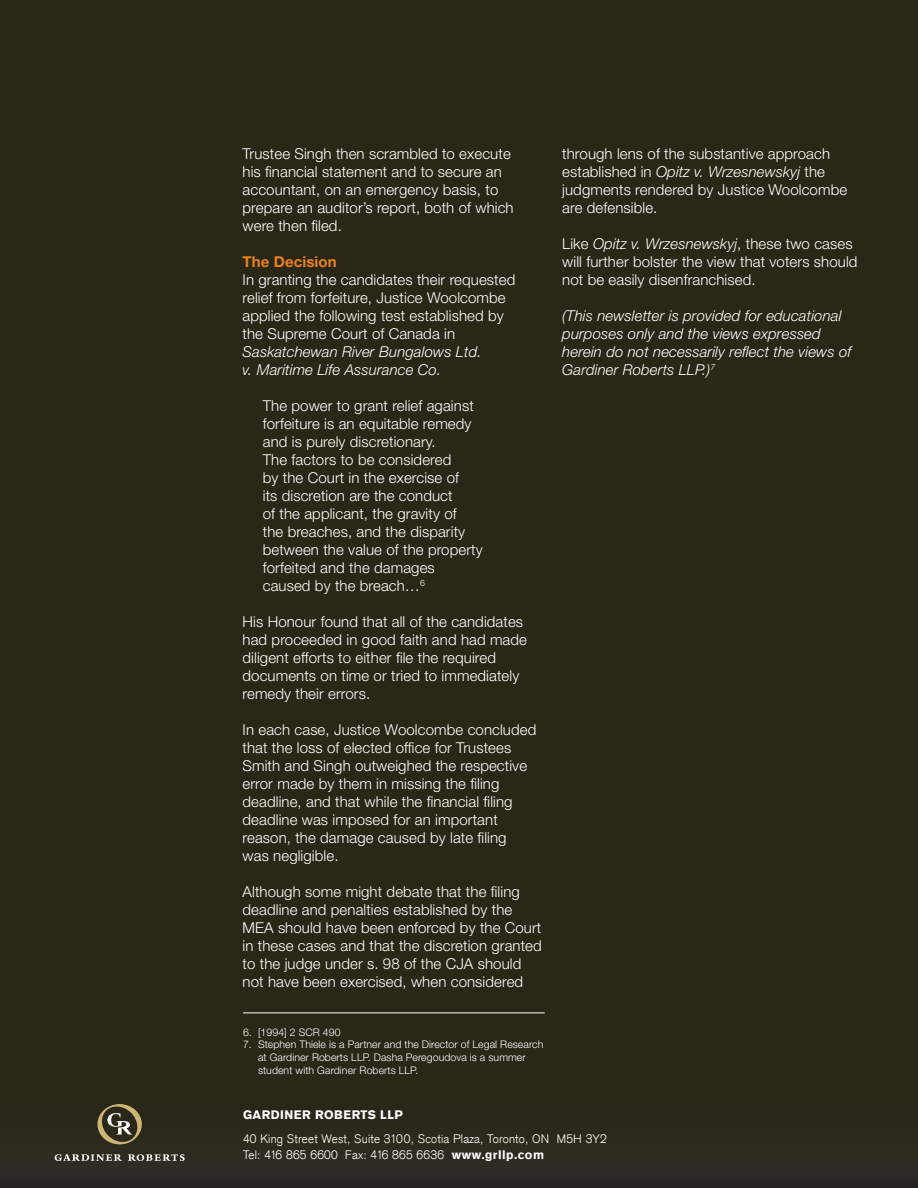
<style>
.page{position:relative;width:918px;height:1188px;background:#2a2717}
.page>*{position:absolute;margin:0;border:0;box-sizing:border-box;transform-origin:0 0}
.t1{font:300 15px/18px "Helvetica Neue LT Std";letter-spacing:.005em;color:#fff}
.t2{font:italic 300 15px/18px "Helvetica Neue LT Std";letter-spacing:.005em;color:#fff}
.t3{font:700 15px "Helvetica Neue LT Std";letter-spacing:.005em;color:#e98223}
.t4{font:300 12px/16.5px "Akzidenz Grotesk";letter-spacing:.02em;color:#fff}
.t5{font:900 12px "Akzidenz Grotesk";letter-spacing:.04em;color:#fff}
.t6{font:300 10.5px/12.6px "Helvetica Neue LT Std";letter-spacing:.005em;color:#fff}
.s1{font-style:italic}
.s2{font-weight:900}
</style>
<div class="page">
<div style="left:0;top:1087px;width:918px;height:101px;background:#2b281c"></div>
<svg style="left:97px;top:1104px;width:45px;height:40px"></svg>
<svg style="left:55px;top:1154px;width:67px;height:7px"></svg>
<svg style="left:128px;top:1154px;width:57px;height:7px"></svg>
<hr style="left:243px;top:1012px;width:302px;height:1px;background:#fff">
<p class="t1" style="left:243px;top:145px;width:273px">Trustee Singh then scrambled to execute his financial statement and to secure an accountant, on an emergency basis, to prepare an auditor’s report, both of which were then filed.</p>
<p class="t3" style="left:243px;top:253px;width:96px">The Decision</p>
<p class="t1" style="left:243px;top:271px;width:274px">In granting the candidates their requested relief from forfeiture, Justice Woolcombe applied the following test established by the Supreme Court of Canada in</p>
<p class="t2" style="left:243px;top:343px;width:240px">Saskatchewan River Bungalows Ltd. v. Maritime Life Assurance Co.</p>
<p class="t1" style="left:263px;top:397px;width:221px">The power to grant relief against forfeiture is an equitable remedy and is purely discretionary.<br>The factors to be considered<br>by the Court in the exercise of<br>its discretion are the conduct<br>of the applicant, the gravity of<br>the breaches, and the disparity between the value of the property forfeited and the damages caused by the breach…<sup>6</sup></p>
<p class="t1" style="left:243px;top:613px;width:286px">His Honour found that all of the candidates had proceeded in good faith and had made diligent efforts to either file the required documents on time or tried to immediately remedy their errors.</p>
<p class="t1" style="left:243px;top:721px;width:295px">In each case, Justice Woolcombe concluded that the loss of elected office for Trustees Smith and Singh outweighed the respective error made by them in missing the filing deadline, and that while the financial filing deadline was imposed for an important reason, the damage caused by late filing was negligible.</p>
<p class="t1" style="left:243px;top:883px;width:301px">Although some might debate that the filing deadline and penalties established by the MEA should have been enforced by the Court in these cases and that the discretion granted to the judge under s. 98 of the CJA should not have been exercised, when considered</p>
<p class="t6" style="left:243px;top:1026px;width:99px">6. [1994] 2 SCR 490</p>
<p class="t6" style="left:258px;top:1038px;width:287px;text-indent:-15px">7. Stephen Thiele is a Partner and the Director of Legal Research at Gardiner Roberts LLP. Dasha Peregoudova is a summer student with Gardiner Roberts LLP.</p>
<p class="t1" style="left:562px;top:145px;width:286px">through lens of the substantive approach established in <span class="s1">Opitz v. Wrzesnewskyj</span> the judgments rendered by Justice Woolcombe are defensible.</p>
<p class="t1" style="left:562px;top:235px;width:297px">Like <span class="s1">Opitz v. Wrzesnewskyj</span>, these two cases will further bolster the view that voters should not be easily disenfranchised.</p>
<p class="t2" style="left:562px;top:307px;width:291px">(This newsletter is provided for educational purposes only and the views expressed herein do not necessarily reflect the views of Gardiner Roberts LLP.)<sup>7</sup></p>
<p class="t5" style="left:243px;top:1107px;width:162px">GARDINER ROBERTS LLP</p>
<p class="t4" style="left:243px;top:1130px;width:365px">40 King Street West, Suite 3100, Scotia Plaza, Toronto, ON M5H 3Y2<br>Tel: 416 865 6600 Fax: 416 865 6636 <span class="s2">www.grllp.com</span></p>
</div>
